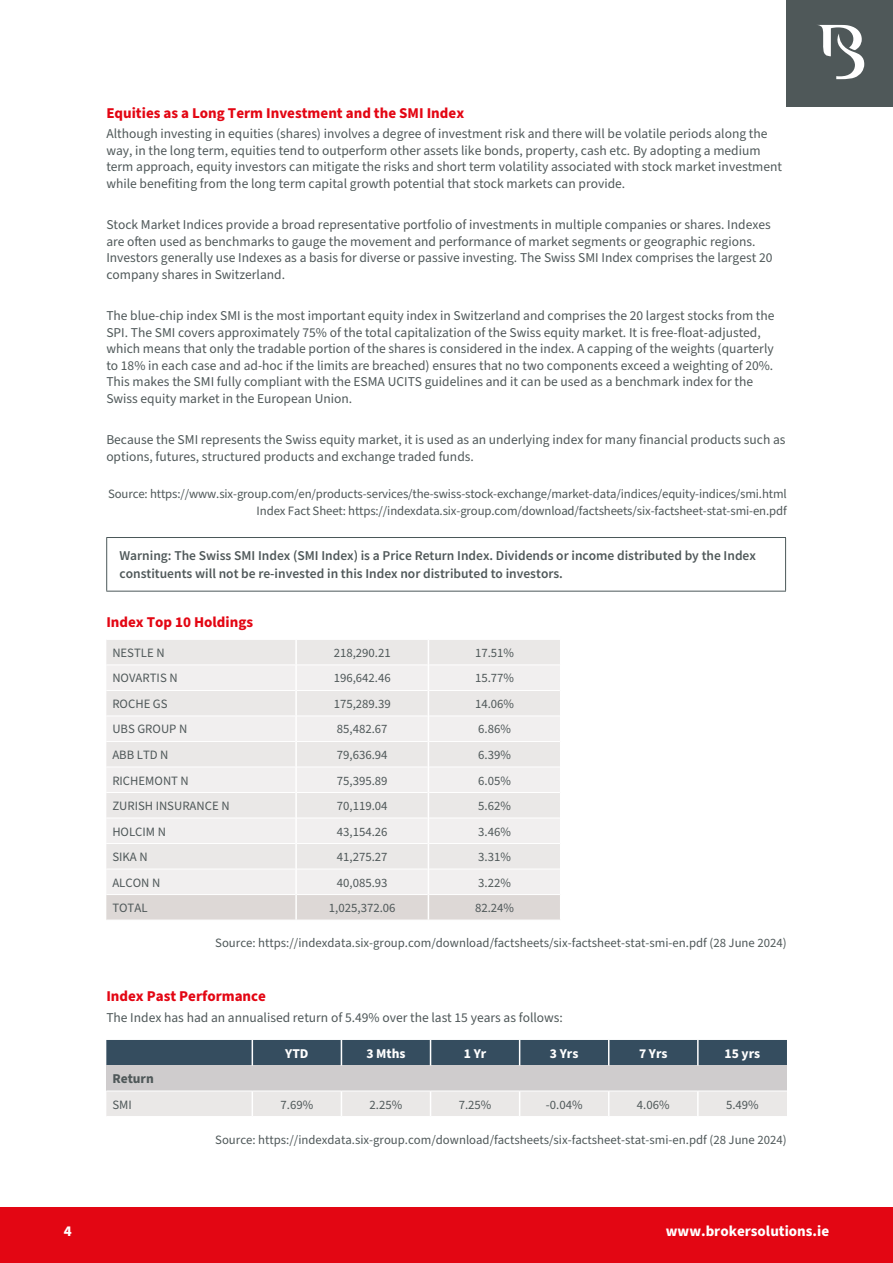
<style>
.page{position:relative;width:893px;height:1263px;background:#fff}
.page>*{position:absolute;margin:0;border:0;box-sizing:border-box;transform-origin:0 0}
.t1{font:700 15px "Source Sans Pro";color:#e30613}
.t2{font:700 15px "Source Sans Pro";color:#fff}
.t3{font:13.5px/16.5px "Source Sans Pro";color:#4f5859}
.t4{font:600 13.5px/18px "Source Sans Pro";color:#4f5859}
.t5{font:700 13.5px "Source Sans Pro";color:#fff}
.t6{font:700 13.5px "Source Sans Pro";color:#4f5859}
.t7{font:12.75px "Source Sans Pro";color:#4f5859}
</style>
<div class="page">
<div style="left:0;top:1208px;width:893px;height:55px;background:#e30613"></div>
<div style="left:787px;top:0;width:106px;height:106px;background:#4f5859"></div>
<svg style="left:818px;top:25px;width:46px;height:54px"></svg>
<hr style="left:106px;top:537px;width:680px;height:1px;background:#4b5859">
<hr style="left:106px;top:538px;width:1px;height:53px;background:#4b5859">
<hr style="left:785px;top:538px;width:1px;height:53px;background:#4b5859">
<hr style="left:106px;top:591px;width:680px;height:1px;background:#4b5859">
<svg style="left:106px;top:640px;width:454px;height:280px"></svg>
<div style="left:106px;top:1065px;width:681px;height:26px;background:#cfcccd"></div>
<hr style="left:106px;top:1090px;width:146px;height:1px;background:#fff">
<hr style="left:252px;top:1090px;width:89px;height:1px;background:#fff">
<hr style="left:341px;top:1090px;width:90px;height:1px;background:#fff">
<hr style="left:431px;top:1090px;width:89px;height:1px;background:#fff">
<hr style="left:520px;top:1090px;width:89px;height:1px;background:#fff">
<hr style="left:609px;top:1090px;width:89px;height:1px;background:#fff">
<hr style="left:698px;top:1090px;width:89px;height:1px;background:#fff">
<div style="left:106px;top:1040px;width:681px;height:25px;background:#354d5f"></div>
<hr style="left:697px;top:1040px;width:2px;height:25px;background:#fff">
<div style="left:106px;top:1091px;width:681px;height:25px;background:#eae8e7"></div>
<hr style="left:697px;top:1091px;width:2px;height:25px;background:#fff">
<p class="t1" style="left:106px;top:102px;width:359px">Equities as a Long Term Investment and the SMI Index</p>
<p class="t3" style="left:106px;top:126px;width:677px">Although investing in equities (shares) involves a degree of investment risk and there will be volatile periods along the way, in the long term, equities tend to outperform other assets like bonds, property, cash etc. By adopting a medium term approach, equity investors can mitigate the risks and short term volatility associated with stock market investment while benefiting from the long term capital growth potential that stock markets can provide.</p>
<p class="t3" style="left:106px;top:217px;width:668px">Stock Market Indices provide a broad representative portfolio of investments in multiple companies or shares. Indexes are often used as benchmarks to gauge the movement and performance of market segments or geographic regions.<br>Investors generally use Indexes as a basis for diverse or passive investing. The Swiss SMI Index comprises the largest 20 company shares in Switzerland.</p>
<p class="t3" style="left:106px;top:308px;width:670px">The blue-chip index SMI is the most important equity index in Switzerland and comprises the 20 largest stocks from the SPI. The SMI covers approximately 75% of the total capitalization of the Swiss equity market. It is free-float-adjusted, which means that only the tradable portion of the shares is considered in the index. A capping of the weights (quarterly to 18% in each case and ad-hoc if the limits are breached) ensures that no two components exceed a weighting of 20%.<br>This makes the SMI fully compliant with the ESMA UCITS guidelines and it can be used as a benchmark index for the Swiss equity market in the European Union.</p>
<p class="t3" style="left:106px;top:432px;width:681px">Because the SMI represents the Swiss equity market, it is used as an underlying index for many financial products such as options, futures, structured products and exchange traded funds.</p>
<p class="t7" style="left:108px;top:485px;width:680px">Source: https://www.six-group.com/en/products-services/the-swiss-stock-exchange/market-data/indices/equity-indices/smi.html</p>
<p class="t7" style="left:257px;top:502px;width:532px">Index Fact Sheet: https://indexdata.six-group.com/download/factsheets/six-factsheet-stat-smi-en.pdf</p>
<p class="t4" style="left:119px;top:547px;width:638px">Warning: The Swiss SMI Index (SMI Index) is a Price Return Index. Dividends or income distributed by the Index constituents will not be re-invested in this Index nor distributed to investors.</p>
<p class="t1" style="left:106px;top:612px;width:148px">Index Top 10 Holdings</p>
<p class="t7" style="left:112px;top:644px;width:54px">NESTLE N</p>
<p class="t7" style="left:334px;top:644px;width:59px">218,290.21</p>
<p class="t7" style="left:475px;top:644px;width:41px">17.51%</p>
<p class="t7" style="left:112px;top:670px;width:67px">NOVARTIS N</p>
<p class="t7" style="left:334px;top:670px;width:59px">196,642.46</p>
<p class="t7" style="left:475px;top:670px;width:41px">15.77%</p>
<p class="t7" style="left:112px;top:695px;width:57px">ROCHE GS</p>
<p class="t7" style="left:334px;top:695px;width:59px">175,289.39</p>
<p class="t7" style="left:475px;top:695px;width:41px">14.06%</p>
<p class="t7" style="left:112px;top:721px;width:76px">UBS GROUP N</p>
<p class="t7" style="left:337px;top:721px;width:52px">85,482.67</p>
<p class="t7" style="left:478px;top:721px;width:34px">6.86%</p>
<p class="t7" style="left:112px;top:746px;width:58px">ABB LTD N</p>
<p class="t7" style="left:337px;top:746px;width:52px">79,636.94</p>
<p class="t7" style="left:478px;top:746px;width:34px">6.39%</p>
<p class="t7" style="left:112px;top:772px;width:78px">RICHEMONT N</p>
<p class="t7" style="left:337px;top:772px;width:52px">75,395.89</p>
<p class="t7" style="left:478px;top:772px;width:34px">6.05%</p>
<p class="t7" style="left:112px;top:797px;width:119px">ZURISH INSURANCE N</p>
<p class="t7" style="left:337px;top:797px;width:52px">70,119.04</p>
<p class="t7" style="left:478px;top:797px;width:34px">5.62%</p>
<p class="t7" style="left:112px;top:823px;width:55px">HOLCIM N</p>
<p class="t7" style="left:337px;top:823px;width:52px">43,154.26</p>
<p class="t7" style="left:478px;top:823px;width:34px">3.46%</p>
<p class="t7" style="left:112px;top:848px;width:37px">SIKA N</p>
<p class="t7" style="left:337px;top:848px;width:52px">41,275.27</p>
<p class="t7" style="left:478px;top:848px;width:34px">3.31%</p>
<p class="t7" style="left:112px;top:874px;width:49px">ALCON N</p>
<p class="t7" style="left:337px;top:874px;width:52px">40,085.93</p>
<p class="t7" style="left:478px;top:874px;width:34px">3.22%</p>
<p class="t7" style="left:112px;top:899px;width:37px">TOTAL</p>
<p class="t7" style="left:329px;top:899px;width:68px">1,025,372.06</p>
<p class="t7" style="left:475px;top:899px;width:41px">82.24%</p>
<p class="t7" style="left:215px;top:935px;width:573px">Source: https://indexdata.six-group.com/download/factsheets/six-factsheet-stat-smi-en.pdf (28 June 2024)</p>
<p class="t1" style="left:106px;top:986px;width:161px">Index Past Performance</p>
<p class="t3" style="left:106px;top:1010px;width:458px">The Index has had an annualised return of 5.49% over the last 15 years as follows:</p>
<p class="t5" style="left:285px;top:1044px;width:25px">YTD</p>
<p class="t5" style="left:366px;top:1044px;width:41px">3 Mths</p>
<p class="t5" style="left:464px;top:1044px;width:24px">1 Yr</p>
<p class="t5" style="left:550px;top:1044px;width:30px">3 Yrs</p>
<p class="t5" style="left:639px;top:1044px;width:30px">7 Yrs</p>
<p class="t5" style="left:725px;top:1044px;width:37px">15 yrs</p>
<p class="t6" style="left:112px;top:1070px;width:43px">Return</p>
<p class="t7" style="left:112px;top:1096px;width:21px">SMI</p>
<p class="t7" style="left:281px;top:1096px;width:34px">7.69%</p>
<p class="t7" style="left:370px;top:1096px;width:34px">2.25%</p>
<p class="t7" style="left:459px;top:1096px;width:34px">7.25%</p>
<p class="t7" style="left:546px;top:1096px;width:38px">-0.04%</p>
<p class="t7" style="left:637px;top:1096px;width:34px">4.06%</p>
<p class="t7" style="left:726px;top:1096px;width:34px">5.49%</p>
<p class="t7" style="left:215px;top:1131px;width:573px">Source: https://indexdata.six-group.com/download/factsheets/six-factsheet-stat-smi-en.pdf (28 June 2024)</p>
<p class="t2" style="left:64px;top:1221px;width:9px">4</p>
<p class="t2" style="left:666px;top:1221px;width:165px">www.brokersolutions.ie</p>
</div>
